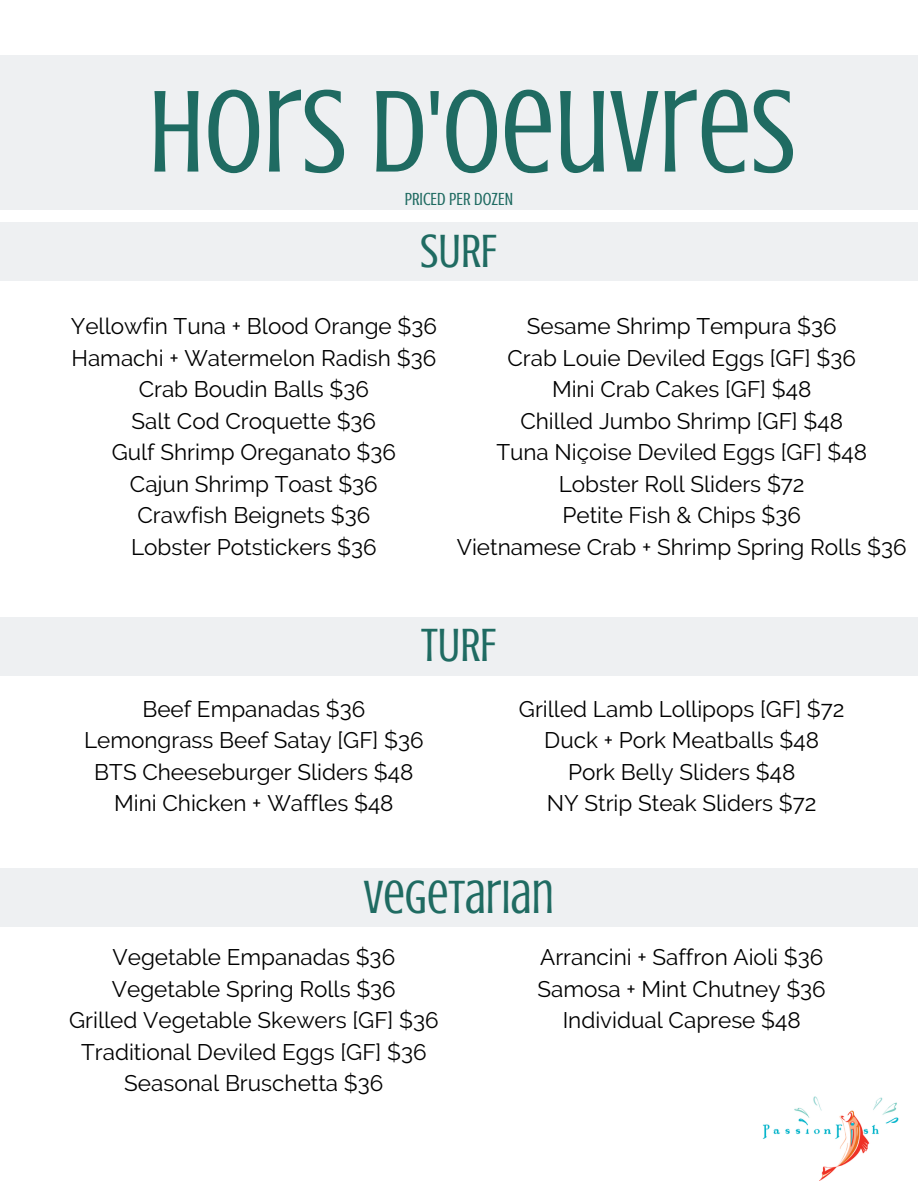
<style>
.page{position:relative;width:918px;height:1188px;background:#fff}
.page>*{position:absolute;margin:0;border:0;box-sizing:border-box;transform-origin:0 0}
.t1{font:120px "Crushed";color:#1f6b62}
.t2{font:48px "Crushed";color:#1f6b62}
.t3{font:22.5px/31.5px "Raleway";color:#000;text-align:center}
.t4{font:18px "Crushed";color:#1f6b62}
</style>
<div class="page">
<div style="left:0;top:56px;width:918px;height:154px;background:#eef0f2"></div>
<img style="left:763px;top:1096px;width:136px;height:85px">
<div style="left:0;top:222px;width:918px;height:59px;background:#eef0f2"></div>
<div style="left:0;top:617px;width:918px;height:59px;background:#eef0f2"></div>
<div style="left:0;top:868px;width:918px;height:59px;background:#eef0f2"></div>
<p class="t1" style="left:149px;top:65px;width:649px">HORS D'OEUVRES</p>
<p class="t4" style="left:405px;top:189px;width:110px">PRICED PER DOZEN</p>
<h1 class="t2" style="left:421px;top:224px;width:78px">SURF</h1>
<h1 class="t3" style="left:71px;top:311px;width:368px">Yellowfin Tuna + Blood Orange $36<br>Hamachi + Watermelon Radish $36<br>Crab Boudin Balls $36<br>Salt Cod Croquette $36<br>Gulf Shrimp Oreganato $36<br>Cajun Shrimp Toast $36<br>Crawfish Beignets $36<br>Lobster Potstickers $36</h1>
<h1 class="t3" style="left:457px;top:311px;width:451px">Sesame Shrimp Tempura $36<br>Crab Louie Deviled Eggs [GF] $36<br>Mini Crab Cakes [GF] $48<br>Chilled Jumbo Shrimp [GF] $48<br>Tuna Niçoise Deviled Eggs [GF] $48<br>Lobster Roll Sliders $72<br>Petite Fish &amp; Chips $36<br>Vietnamese Crab + Shrimp Spring Rolls $36</h1>
<h1 class="t2" style="left:421px;top:618px;width:77px">TURF</h1>
<h1 class="t3" style="left:84px;top:693px;width:341px">Beef Empanadas $36<br>Lemongrass Beef Satay [GF] $36<br>BTS Cheeseburger Sliders $48<br>Mini Chicken + Waffles $48</h1>
<h1 class="t3" style="left:519px;top:693px;width:327px">Grilled Lamb Lollipops [GF] $72<br>Duck + Pork Meatballs $48<br>Pork Belly Sliders $48<br>NY Strip Steak Sliders $72</h1>
<h1 class="t2" style="left:364px;top:870px;width:191px">VEGETARIAN</h1>
<h1 class="t3" style="left:538px;top:941px;width:290px">Arrancini + Saffron Aioli $36<br>Samosa + Mint Chutney $36<br>Individual Caprese $48</h1>
<h1 class="t3" style="left:69px;top:941px;width:371px">Vegetable Empanadas $36<br>Vegetable Spring Rolls $36<br>Grilled Vegetable Skewers [GF] $36<br>Traditional Deviled Eggs [GF] $36<br>Seasonal Bruschetta $36</h1>
</div>
